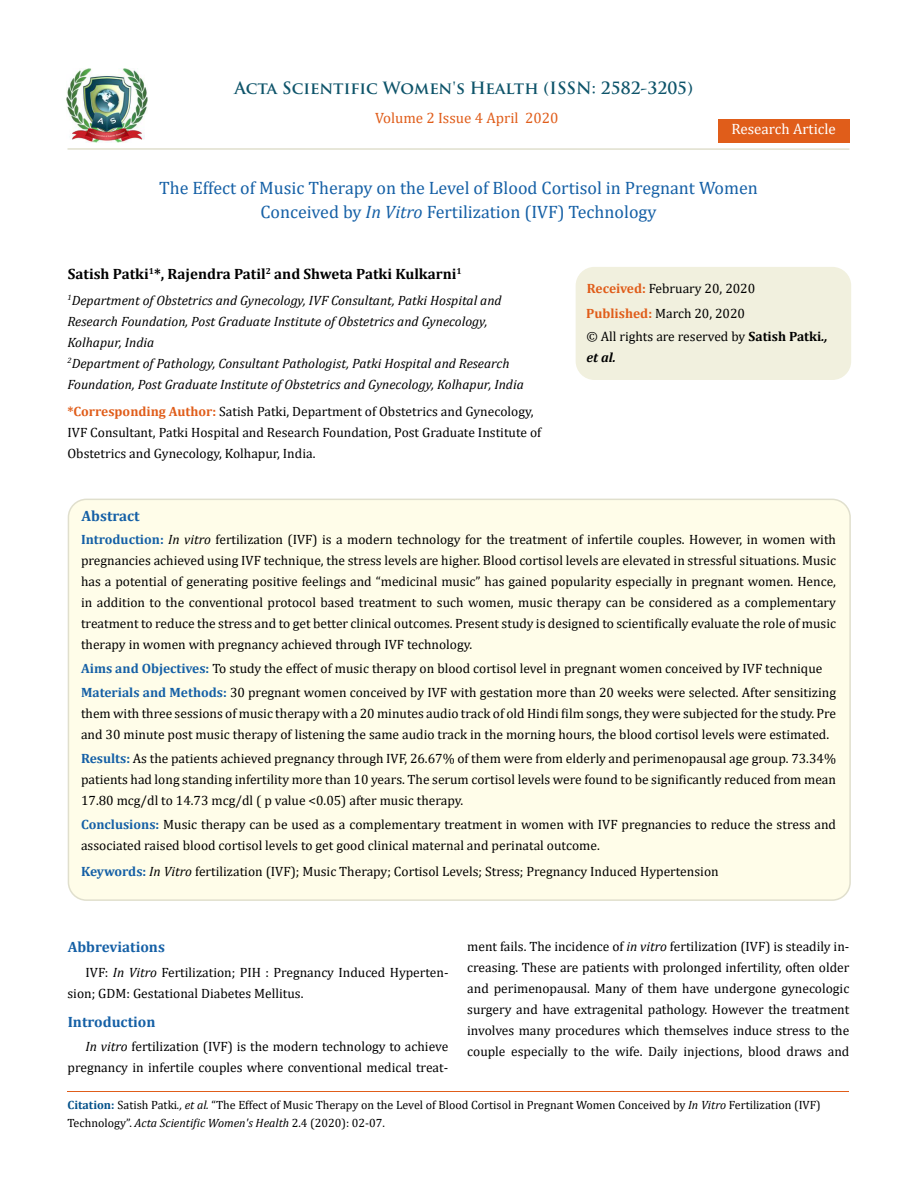
<style>
.page{position:relative;width:917px;height:1188px;background:#fff}
.page>*{position:absolute;margin:0;border:0;box-sizing:border-box;transform-origin:0 0}
.t1{font:18px/24px "Cambria";color:#1560a6;text-align:center}
.t2{font:700 16.5px "Trajan Pro";color:#0e546a}
.t3{font:700 15px "Cambria";color:#000}
.t4{font:700 15px "Cambria";color:#1560a6}
.t5{font:15px "Cambria";color:#e05d1a}
.t6{font:15px "Cambria";color:#fff}
.t7{font:13.5px/21px "Cambria";color:#000}
.t8{font:italic 13.5px/21px "Cambria";color:#000}
.t9{font:12px/18px "Cambria";color:#000}
.s1{font-style:italic}
.s2{font-weight:700;color:#e05d1a}
.s3{font-weight:700}
.s4{font-weight:700;font-style:italic}
.s5{font-weight:700;color:#1560a6}
.s6{font-weight:700;color:#035089}
</style>
<div class="page">
<img style="left:67px;top:68px;width:80px;height:74px">
<div style="left:717px;top:119px;width:132px;height:23px;background:#e05d1a"></div>
<div style="left:68px;top:499px;width:782px;height:401px;background:#fffde9;border-radius:18px"></div>
<div style="left:68px;top:499px;width:782px;height:402px;border:2px solid #e0dfcd;border-radius:18px"></div>
<hr style="left:67px;top:148px;width:782px;height:2px;background:#e0dfcd">
<div style="left:576px;top:268px;width:274px;height:111px;background:#f1f0de;border-radius:18px"></div>
<div style="left:575px;top:267px;width:276px;height:113px;border:2px solid #f1f0de;border-radius:18px"></div>
<p class="t2" style="left:234px;top:77px;width:460px">Acta Scientific Women's Health (ISSN: 2582-3205)</p>
<p class="t5" style="left:375px;top:109px;width:185px">Volume 2 Issue 4 April 2020</p>
<p class="t6" style="left:731px;top:120px;width:106px">Research Article</p>
<h1 class="t1" style="left:159px;top:175px;width:600px">The Effect of Music Therapy on the Level of Blood Cortisol in Pregnant Women<br>Conceived by <span class="s1">In Vitro</span> Fertilization (IVF) Technology</h1>
<p class="t3" style="left:68px;top:263px;width:395px">Satish Patki<sup>1</sup>*, Rajendra Patil<sup>2</sup> and Shweta Patki Kulkarni<sup>1</sup></p>
<p class="t8" style="left:67px;top:289px;width:458px"><sup>1</sup>Department of Obstetrics and Gynecology, IVF Consultant, Patki Hospital and Research Foundation, Post Graduate Institute of Obstetrics and Gynecology, Kolhapur, India<br><sup>2</sup>Department of Pathology, Consultant Pathologist, Patki Hospital and Research Foundation, Post Graduate Institute of Obstetrics and Gynecology, Kolhapur, India</p>
<p class="t7" style="left:67px;top:401px;width:475px"><span class="s2">*Corresponding Author:</span> Satish Patki, Department of Obstetrics and Gynecology,<br>IVF Consultant, Patki Hospital and Research Foundation, Post Graduate Institute of<br>Obstetrics and Gynecology, Kolhapur, India.</p>
<p class="t4" style="left:82px;top:505px;width:60px">Abstract</p>
<p class="t7" style="left:586px;top:277px;width:171px;line-height:24.5px"><span class="s2">Received:</span> February 20, 2020<br><span class="s2">Published:</span> March 20, 2020</p>
<p class="t7" style="left:586px;top:326px;width:242px">© All rights are reserved by <span class="s3">Satish Patki</span><span class="s4">., et al.</span></p>
<p class="t7" style="left:81px;top:529px;width:756px;text-align:justify"><span class="s5">Introduction:</span> <span class="s1">In vitro</span> fertilization (IVF) is a modern technology for the treatment of infertile couples. However, in women with pregnancies achieved using IVF technique, the stress levels are higher. Blood cortisol levels are elevated in stressful situations. Music has a potential of generating positive feelings and “medicinal music” has gained popularity especially in pregnant women. Hence, in addition to the conventional protocol based treatment to such women, music therapy can be considered as a complementary treatment to reduce the stress and to get better clinical outcomes. Present study is designed to scientifically evaluate the role of music therapy in women with pregnancy achieved through IVF technology.</p>
<p class="t7" style="left:81px;top:656px;width:756px;line-height:24px"><span class="s5">Aims and Objectives:</span> To study the effect of music therapy on blood cortisol level in pregnant women conceived by IVF technique<br><span class="s5">Materials and Methods:</span> 30 pregnant women conceived by IVF with gestation more than 20 weeks were selected. After sensitizing</p>
<p class="t7" style="left:81px;top:703px;width:756px">them with three sessions of music therapy with a 20 minutes audio track of old Hindi film songs, they were subjected for the study. Pre and 30 minute post music therapy of listening the same audio track in the morning hours, the blood cortisol levels were estimated.</p>
<p class="t7" style="left:81px;top:748px;width:756px;text-align:justify"><span class="s5">Results:</span> As the patients achieved pregnancy through IVF, 26.67% of them were from elderly and perimenopausal age group. 73.34% patients had long standing infertility more than 10 years. The serum cortisol levels were found to be significantly reduced from mean 17.80 mcg/dl to 14.73 mcg/dl ( p value &lt;0.05) after music therapy.</p>
<p class="t7" style="left:81px;top:814px;width:756px"><span class="s5">Conclusions:</span> Music therapy can be used as a complementary treatment in women with IVF pregnancies to reduce the stress and associated raised blood cortisol levels to get good clinical maternal and perinatal outcome.</p>
<p class="t7" style="left:81px;top:861px;width:639px"><span class="s5">Keywords:</span> <span class="s1">In Vitro</span> fertilization (IVF); Music Therapy; Cortisol Levels; Stress; Pregnancy Induced Hypertension</p>
<p class="t4" style="left:68px;top:936px;width:99px">Abbreviations</p>
<p class="t7" style="left:67px;top:961px;width:382px;text-indent:18px">IVF: <span class="s1">In Vitro</span> Fertilization; PIH : Pregnancy Induced Hyperten&shy;sion; GDM: Gestational Diabetes Mellitus.</p>
<p class="t4" style="left:68px;top:1011px;width:89px">Introduction</p>
<p class="t7" style="left:67px;top:1036px;width:382px;text-align:right"><span class="s1">In vitro</span> fertilization (IVF) is the modern technology to achieve pregnancy in infertile couples where conventional medical treat-</p>
<p class="t7" style="left:467px;top:936px;width:383px;text-align:justify">ment fails. The incidence of <span class="s1">in vitro</span> fertilization (IVF) is steadily in&shy;creasing. These are patients with prolonged infertility, often older and perimenopausal. Many of them have undergone gynecologic surgery and have extragenital pathology. However the treatment involves many procedures which themselves induce stress to the couple especially to the wife. Daily injections, blood draws and</p>
<p class="t9" style="left:67px;top:1096px;width:754px"><span class="s6">Citation:</span> Satish Patki<span class="s1">., et al.</span> “The Effect of Music Therapy on the Level of Blood Cortisol in Pregnant Women Conceived by <span class="s1">In Vitro</span> Fertilization (IVF)<br>Technology”. <span class="s1">Acta Scientific Women's Health</span> 2.4 (2020): 02-07.</p>
</div>
